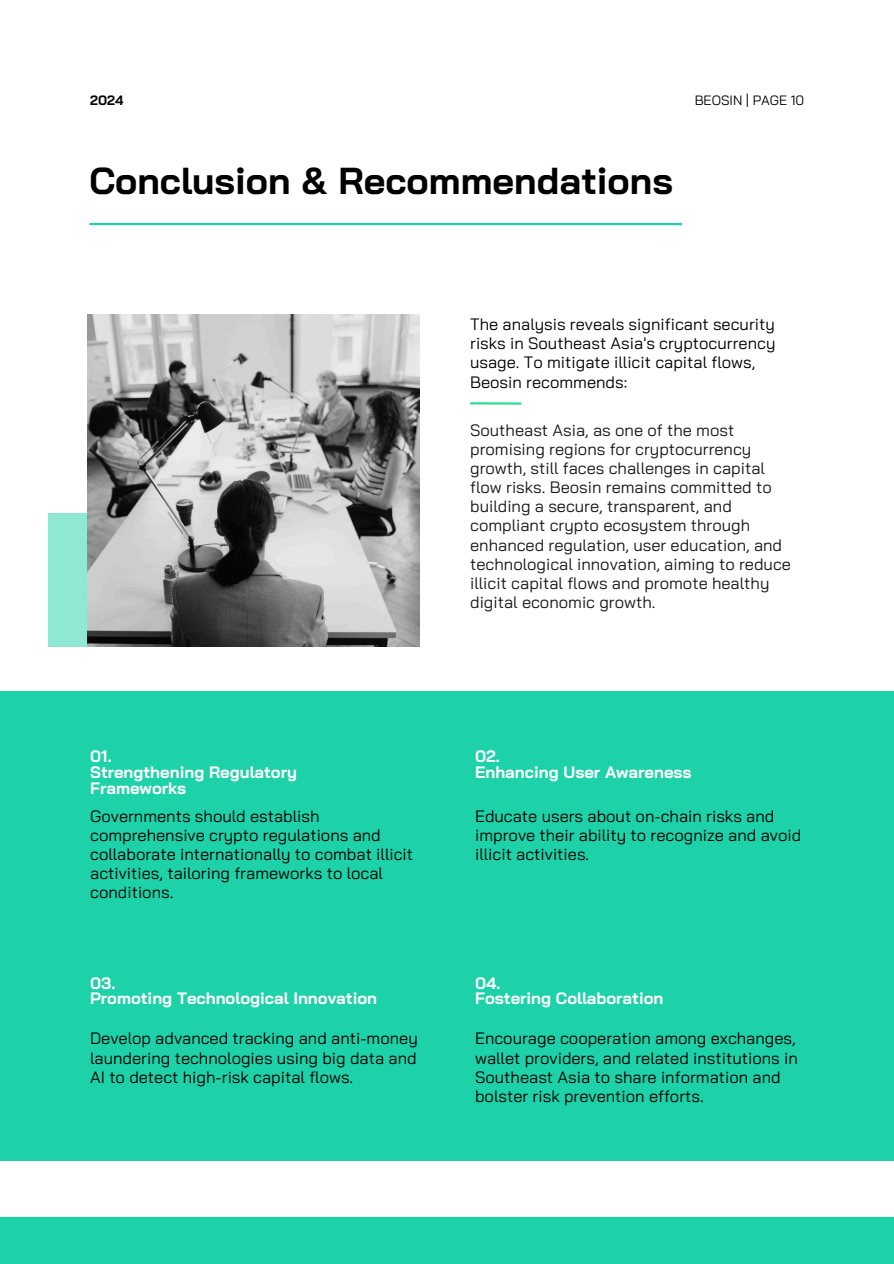
<style>
.page{position:relative;width:894px;height:1264px;background:#fff}
.page>*{position:absolute;margin:0;border:0;box-sizing:border-box;transform-origin:0 0}
.t1{font:700 37.5px "Bai Jamjuree";color:#000001}
.t2{font:16.5px/19.2px "Bai Jamjuree";color:#000}
.t3{font:16.5px/19.2px "Bai Jamjuree";color:#191717}
.t4{font:700 16.5px/15.8px "Bai Jamjuree";color:#fff}
.t5{font:13.5px "Bai Jamjuree";color:#000001}
.t6{font:700 13.5px "Bai Jamjuree";color:#000001}
</style>
<div class="page">
<div style="left:0;top:1217px;width:893px;height:46px;background:#1dd1a8"></div>
<hr style="left:470px;top:402px;width:51px;height:2px;background:#2ede92">
<div style="left:0;top:691px;width:893px;height:469px;background:#1dd1a8"></div>
<div style="left:48px;top:513px;width:123px;height:134px;background:#8ee8d3"></div>
<img style="left:88px;top:314px;width:331px;height:332px">
<hr style="left:89px;top:223px;width:592px;height:2px;background:#1dd1a8">
<p class="t6" style="left:90px;top:92px;width:35px">2024</p>
<h4 class="t5" style="left:694px;top:92px;width:111px">BEOSIN | PAGE 10</h4>
<h2 class="t1" style="left:89px;top:156px;width:585px">Conclusion &amp; Recommendations</h2>
<h1 class="t2" style="left:470px;top:314px;width:307px">The analysis reveals significant security risks in Southeast Asia's cryptocurrency usage. To mitigate illicit capital flows, Beosin recommends:</h1>
<p class="t3" style="left:470px;top:420px;width:322px">Southeast Asia, as one of the most promising regions for cryptocurrency growth, still faces challenges in capital flow risks. Beosin remains committed to building a secure, transparent, and compliant crypto ecosystem through enhanced regulation, user education, and technological innovation, aiming to reduce illicit capital flows and promote healthy digital economic growth.</p>
<h3 class="t4" style="left:90px;top:748px;width:208px">01.<br>Strengthening Regulatory<br>Frameworks</h3>
<p class="t2" style="left:90px;top:805px;width:324px">Governments should establish comprehensive crypto regulations and collaborate internationally to combat illicit activities, tailoring frameworks to local conditions.</p>
<h3 class="t4" style="left:90px;top:974px;width:288px">03.<br>Promoting Technological Innovation</h3>
<h2 class="t2" style="left:90px;top:1028px;width:329px;text-align:justify">Develop advanced tracking and anti-money laundering technologies using big data and AI to detect high-risk capital flows.</h2>
<h3 class="t4" style="left:475px;top:748px;width:218px">02.<br>Enhancing User Awareness</h3>
<p class="t2" style="left:475px;top:805px;width:327px">Educate users about on-chain risks and improve their ability to recognize and avoid illicit activities.</p>
<h3 class="t4" style="left:475px;top:974px;width:190px">04.<br>Fostering Collaboration</h3>
<h2 class="t2" style="left:475px;top:1028px;width:324px">Encourage cooperation among exchanges, wallet providers, and related institutions in Southeast Asia to share information and bolster risk prevention efforts.</h2>
</div>
